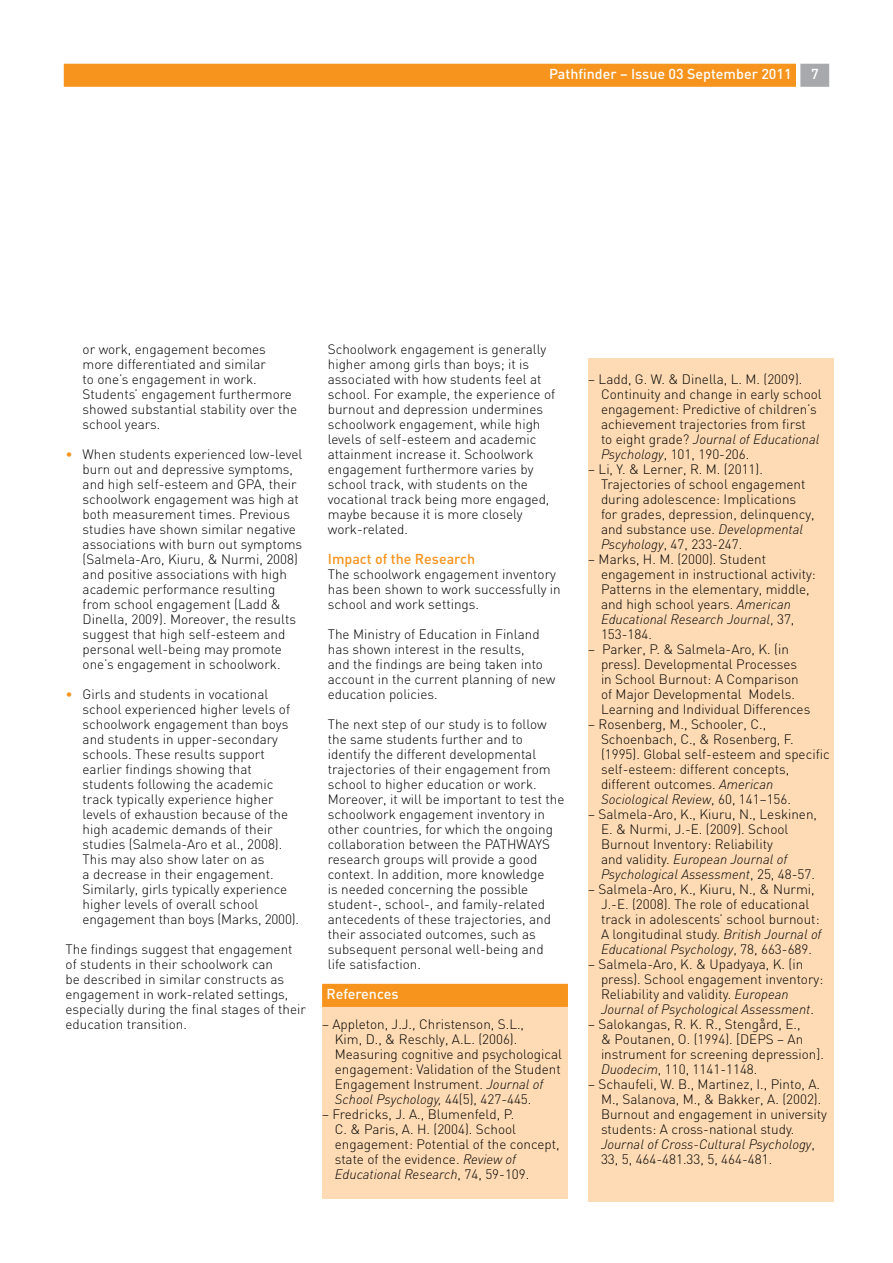
<style>
.page{position:relative;width:893px;height:1263px;background:#fff}
.page>*{position:absolute;margin:0;border:0;box-sizing:border-box;transform-origin:0 0}
.t1{font:500 14.25px "DIN";color:#fff}
.t2{font:500 14.25px "DIN";color:#f7941e}
.t3{font:300 13.5px/15px "DIN";color:#000}
.t4{font:italic 300 13.5px/15px "DINOT";color:#000}
.s1{color:#f7941e}
.s2{font-family:"DINOT";font-style:italic}
.s3{font-family:"DIN";font-style:normal}
</style>
<div class="page">
<div style="left:64px;top:64px;width:732px;height:23px;background:#f7941e"></div>
<div style="left:800px;top:64px;width:29px;height:23px;background:#a7a9ac"></div>
<div style="left:588px;top:358px;width:246px;height:844px;background:#fedbb4"></div>
<div style="left:322px;top:986px;width:246px;height:213px;background:#fedbb4"></div>
<div style="left:322px;top:984px;width:246px;height:23px;background:#f7941e"></div>
<p class="t1" style="left:549px;top:65px;width:244px">Pathfinder – Issue 03 September 2011</p>
<p class="t1" style="left:811px;top:65px;width:9px">7</p>
<p class="t3" style="left:83px;top:342px;width:216px">or work, engagement becomes more differentiated and similar<br>to one’s engagement in work.<br>Students’ engagement furthermore showed substantial stability over the school years.</p>
<p class="t3" style="left:83px;top:447px;width:221px;text-indent:-17px"><span class="s1">•</span> When students experienced low-level burn out and depressive symptoms, and high self-esteem and GPA, their schoolwork engagement was high at both measurement times. Previous studies have shown similar negative associations with burn out symptoms (Salmela-Aro, Kiuru, &amp; Nurmi, 2008) and positive associations with high academic performance resulting from school engagement (Ladd &amp; Dinella, 2009). Moreover, the results suggest that high self-esteem and personal well-being may promote one’s engagement in schoolwork.</p>
<p class="t3" style="left:83px;top:686px;width:218px;text-indent:-17px"><span class="s1">•</span> Girls and students in vocational school experienced higher levels of schoolwork engagement than boys and students in upper-secondary schools. These results support earlier findings showing that students following the academic track typically experience higher levels of exhaustion because of the high academic demands of their studies (Salmela-Aro et al., 2008).<br>This may also show later on as<br>a decrease in their engagement.<br>Similarly, girls typically experience higher levels of overall school engagement than boys (Marks, 2000).</p>
<p class="t3" style="left:66px;top:941px;width:242px">The findings suggest that engagement of students in their schoolwork can<br>be described in similar constructs as engagement in work-related settings, especially during the final stages of their education transition.</p>
<p class="t3" style="left:328px;top:341px;width:229px">Schoolwork engagement is generally higher among girls than boys; it is associated with how students feel at school. For example, the experience of burnout and depression undermines schoolwork engagement, while high levels of self-esteem and academic attainment increase it. Schoolwork engagement furthermore varies by school track, with students on the vocational track being more engaged, maybe because it is more closely work-related.</p>
<p class="t2" style="left:328px;top:550px;width:149px">Impact of the Research</p>
<p class="t3" style="left:328px;top:567px;width:234px">The schoolwork engagement inventory has been shown to work successfully in school and work settings.</p>
<p class="t3" style="left:328px;top:627px;width:229px">The Ministry of Education in Finland has shown interest in the results,<br>and the findings are being taken into account in the current planning of new education policies.</p>
<p class="t3" style="left:328px;top:716px;width:238px">The next step of our study is to follow the same students further and to identify the different developmental trajectories of their engagement from school to higher education or work.<br>Moreover, it will be important to test the schoolwork engagement inventory in other countries, for which the ongoing collaboration between the PATHWAYS research groups will provide a good context. In addition, more knowledge<br>is needed concerning the possible student-, school-, and family-related antecedents of these trajectories, and their associated outcomes, such as subsequent personal well-being and life satisfaction.</p>
<p class="t1" style="left:326px;top:985px;width:74px">References</p>
<p class="t3" style="left:335px;top:1017px;width:229px;text-indent:-13px">– Appleton, J.J., Christenson, S.L.,<br>Kim, D., &amp; Reschly, A.L. (2006).<br>Measuring cognitive and psychological engagement: Validation of the Student Engagement Instrument. <span class="s2">Journal of</span></p>
<p class="t4" style="left:335px;top:1092px;width:198px">School Psychology, <span class="s3">44(5), 427-445.</span></p>
<p class="t3" style="left:335px;top:1107px;width:226px;text-indent:-13px">– Fredricks, J. A., Blumenfeld, P.<br>C. &amp; Paris, A. H. (2004). School engagement: Potential of the concept, state of the evidence. <span class="s2">Review of</span></p>
<p class="t4" style="left:335px;top:1167px;width:196px">Educational Research<span class="s3">, 74, 59-109.</span></p>
<p class="t3" style="left:601px;top:372px;width:222px;text-indent:-13px">– Ladd, G. W. &amp; Dinella, L. M. (2009).<br>Continuity and change in early school engagement: Predictive of children’s achievement trajectories from first</p>
<p class="t4" style="left:601px;top:432px;width:220px"><span class="s3">to eight grade?</span> Journal of Educational</p>
<p class="t3" style="left:601px;top:447px;width:150px"><span class="s2">Psychology</span>, 101, 190-206.</p>
<p class="t3" style="left:601px;top:462px;width:215px;text-indent:-13px">– Li, Y. &amp; Lerner, R. M. (2011).<br>Trajectories of school engagement during adolescence: Implications for grades, depression, delinquency, and substance use. <span class="s2">Developmental Pscyhology</span>, 47, 233-247.</p>
<p class="t3" style="left:601px;top:551px;width:216px;text-indent:-13px">– Marks, H. M. (2000). Student engagement in instructional activity:<br>Patterns in the elementary, middle, and high school years. <span class="s2">American</span></p>
<p class="t4" style="left:601px;top:612px;width:195px">Educational Research Journal<span class="s3">, 37,</span></p>
<p class="t3" style="left:601px;top:626px;width:52px">153-184.</p>
<p class="t3" style="left:601px;top:641px;width:211px;text-indent:-13px">– Parker, P. &amp; Salmela-Aro, K. (in press). Developmental Processes in School Burnout: A Comparison of Major Developmental Models.<br>Learning and Individual Differences</p>
<p class="t3" style="left:601px;top:716px;width:230px;text-indent:-13px">– Rosenberg, M., Schooler, C., Schoenbach, C., &amp; Rosenberg, F. (1995). Global self-esteem and specific self-esteem: different concepts, different outcomes. <span class="s2">American</span></p>
<p class="t4" style="left:601px;top:791px;width:192px">Sociological Review<span class="s3">, 60, 141–156.</span></p>
<p class="t3" style="left:601px;top:806px;width:218px;text-indent:-13px">– Salmela-Aro, K., Kiuru, N., Leskinen,<br>E. &amp; Nurmi, J.-E. (2009). School<br>Burnout Inventory: Reliability</p>
<p class="t4" style="left:601px;top:851px;width:215px"><span class="s3">and validity.</span> European Journal of<br>Psychological Assessment<span class="s3">, 25, 48-57.</span></p>
<p class="t3" style="left:601px;top:881px;width:222px;text-indent:-13px">– Salmela-Aro, K., Kiuru, N., &amp; Nurmi, J.-E. (2008). The role of educational track in adolescents’ school burnout:<br>A longitudinal study. <span class="s2">British Journal of</span></p>
<p class="t4" style="left:601px;top:941px;width:213px">Educational Psychology<span class="s3">, 78, 663-689.</span></p>
<p class="t3" style="left:601px;top:956px;width:224px;text-indent:-13px">– Salmela-Aro, K. &amp; Upadyaya, K. (in press). School engagement inventory:<br>Reliability and validity. <span class="s2">European</span></p>
<p class="t4" style="left:601px;top:1001px;width:214px">Journal of Psychological Assessment<span class="s3">.</span></p>
<p class="t3" style="left:601px;top:1016px;width:224px;text-indent:-13px">– Salokangas, R. K. R., Stengård, E.,<br>&amp; Poutanen, O. (1994). [DEPS – An instrument for screening depression].<br><span class="s2">Duodecim</span>, 110, 1141-1148.</p>
<p class="t3" style="left:601px;top:1076px;width:228px;text-indent:-13px">– Schaufeli, W. B., Martinez, I., Pinto, A.<br>M., Salanova, M., &amp; Bakker, A. (2002).<br>Burnout and engagement in university students: A cross-national study.</p>
<p class="t4" style="left:601px;top:1136px;width:215px">Journal of Cross-Cultural Psychology<span class="s3">,</span></p>
<p class="t3" style="left:601px;top:1151px;width:173px">33, 5, 464-481.33, 5, 464-481.</p>
</div>
